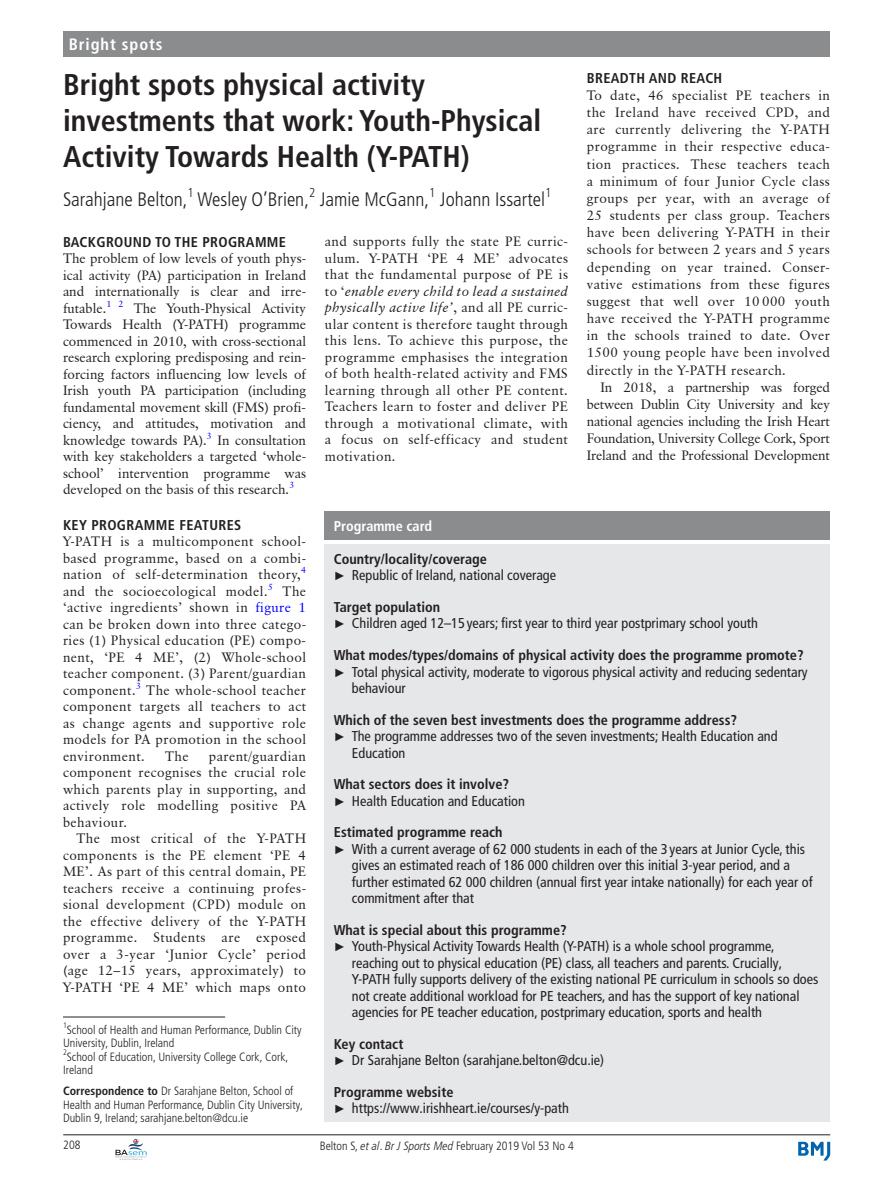
<style>
.page{position:relative;width:893px;height:1191px;background:#fff}
.page>*{position:absolute;margin:0;border:0;box-sizing:border-box;transform-origin:0 0}
.t1{font:700 condensed 30px/36px "Frutiger LT Pro";color:#231f20}
.t2{font:300 condensed 19.5px "Frutiger LT Pro";color:#231f20}
.t3{font:700 condensed 16.5px "Frutiger LT Pro";letter-spacing:.055em;color:#fff}
.t4{font:condensed 14.25px/16.5px "Frutiger LT Pro";color:#231f20}
.t5{font:700 condensed 14.25px "Frutiger LT Pro";color:#231f20}
.t6{font:700 condensed 14.25px "Frutiger LT Pro";letter-spacing:.025em;color:#231f20}
.t7{font:700 condensed 14.25px "Frutiger LT Pro";color:#fff}
.t8{font:13.5px/16.5px "Classical Garamond BT";letter-spacing:.03em;color:#231f20;text-align:justify}
.t9{font:300 condensed 12px/13.5px "Frutiger LT Pro";color:#231f20}
.s1{color:#00f}
.s2{font-style:italic}
.s3{font-weight:700}
.s4{font-family:"Arial";font-stretch:normal;font-size:12px}
</style>
<div class="page">
<hr style="left:63px;top:1134px;width:767px;height:1px;background:#231f20">
<svg style="left:115px;top:1138px;width:32px;height:22px"></svg>
<svg style="left:798px;top:1141px;width:32px;height:19px"></svg>
<hr style="left:63px;top:1016px;width:162px;height:1px;background:#231f20">
<div style="left:63px;top:31px;width:767px;height:25px;background:#8a8c8e"></div>
<div style="left:325px;top:511px;width:505px;height:29px;background:#8a8c8e"></div>
<div style="left:325px;top:544px;width:505px;height:578px;background:#e6e7e8"></div>
<p class="t3" style="left:69px;top:34px;width:95px">Bright spots</p>
<h1 class="t1" style="left:63px;top:66px;width:480px">Bright spots physical activity investments that work: Youth-Physical<br>Activity Towards Health (Y-PATH)</h1>
<h2 class="t2" style="left:63px;top:188px;width:490px">Sarahjane Belton,<sup>1</sup> Wesley O’Brien,<sup>2</sup> Jamie McGann,<sup>1</sup> Johann Issartel<sup>1</sup></h2>
<p class="t6" style="left:63px;top:233px;width:225px">Background to th e programme</p>
<p class="t8" style="left:63px;top:250px;width:245px">The problem of low levels of youth phys&shy;ical activity (PA) participation in Ireland and internationally is clear and irre&shy;futable.<sup>1</sup> <sup>2</sup> The Youth-Physical Activity Towards Health (Y-PATH) programme commenced in 2010, with cross-sectional research exploring predisposing and rein&shy;forcing factors influencing low levels of Irish youth PA participation (including fundamental movement skill (FMS) profi&shy;ciency, and attitudes, motivation and knowledge towards PA).<sup>3</sup> In consultation with key stakeholders a targeted ‘whole&shy;school’ intervention programme was developed on the basis of this research.<sup>3</sup></p>
<p class="t6" style="left:63px;top:516px;width:180px">Key programme features</p>
<p class="t8" style="left:63px;top:533px;width:245px">Y-PATH is a multicomponent school&shy;based programme, based on a combi&shy;nation of self-determination theory,<sup>4 </sup>and the socioecological model.<sup>5</sup> The ‘active ingredients’ shown in <span class="s1">figure 1 </span>can be broken down into three catego&shy;ries (1) Physical education (PE) compo&shy;nent, ‘PE 4 ME’, (2) Whole-school teacher component. (3) Parent/guardian component.<sup>3</sup> The whole-school teacher component targets all teachers to act as change agents and supportive role models for PA promotion in the school environment.</p>
<p class="t6" style="left:587px;top:69px;width:135px">Breadth and reach</p>
<p class="t8" style="left:587px;top:86px;width:245px;line-height:17.1px">To date, 46 specialist PE teachers in the Ireland have received CPD, and are currently delivering the Y-PATH programme in their respective educa&shy;tion practices. These teachers teach a minimum of four Junior Cycle class groups per year, with an average of 25 students per class group. Teachers have been delivering Y-PATH in their schools for between 2 years and 5 years depending on year trained. Conser&shy;vative estimations from these figures suggest that well over 10 000 youth have received the Y-PATH programme in the schools trained to date. Over 1500 young people have been involved directly in the Y-PATH research.</p>
<p class="t8" style="left:587px;top:378px;width:245px;line-height:17.1px;text-indent:14px">In 2018, a partnership was forged between Dublin City University and key national agencies including the Irish Heart Foundation, University College Cork, Sport Ireland and the Professional Development</p>
<p class="t8" style="left:325px;top:233px;width:245px">and supports fully the state PE curric&shy;ulum. Y-PATH ‘PE 4 ME’ advocates that the fundamental purpose of PE is to ‘<span class="s2">enable every child to lead a sustained physically active life’</span>, and all PE curric&shy;ular content is therefore taught through this lens. To achieve this purpose, the programme emphasises the integration of both health-related activity and FMS learning through all other PE content.<br>Teachers learn to foster and deliver PE through a motivational climate, with a focus on self-efficacy and student motivation.</p>
<p class="t7" style="left:334px;top:518px;width:100px">Programme card</p>
<p class="t4" style="left:334px;top:551px;width:224px"><span class="s3">Country/locality/coverage<br></span><span class="s4">►</span> Republic of Ireland, national coverage</p>
<p class="t4" style="left:334px;top:599px;width:426px"><span class="s3">Target population<br></span><span class="s4">►</span> Children aged 12–15 years; first year to third year postprimary school youth</p>
<p class="t5" style="left:334px;top:646px;width:471px">What modes/types/domains of physical activity does the programme promote?</p>
<p class="t4" style="left:334px;top:663px;width:475px"><span class="s4">►</span> Total physical activity, moderate to vigorous physical activity and reducing sedentary</p>
<p class="t4" style="left:352px;top:680px;width:55px">behaviour</p>
<p class="t5" style="left:334px;top:711px;width:405px">Which of the seven best investments does the programme address?</p>
<p class="t4" style="left:334px;top:728px;width:445px"><span class="s4">►</span> The programme addresses two of the seven investments; Health Education and</p>
<p class="t4" style="left:352px;top:744px;width:55px">Education</p>
<p class="t4" style="left:334px;top:776px;width:193px"><span class="s3">What sectors does it involve?<br></span><span class="s4">►</span> Health Education and Education</p>
<p class="t5" style="left:334px;top:823px;width:170px">Estimated programme reach</p>
<p class="t4" style="left:334px;top:840px;width:473px"><span class="s4">►</span> With a current average of 62 000 students in each of the 3 years at Junior Cycle, this</p>
<p class="t4" style="left:352px;top:857px;width:440px">gives an estimated reach of 186 000 children over this initial 3-year period, and a</p>
<p class="t4" style="left:352px;top:873px;width:462px">further estimated 62 000 children (annual first year intake nationally) for each year of</p>
<p class="t4" style="left:352px;top:890px;width:124px">commitment after that</p>
<p class="t5" style="left:334px;top:921px;width:234px">What is special about this programme?</p>
<p class="t4" style="left:334px;top:938px;width:442px"><span class="s4">►</span> Youth-Physical Activity Towards Health (Y-PATH) is a whole school programme,</p>
<p class="t4" style="left:352px;top:954px;width:432px">reaching out to physical education (PE) class, all teachers and parents. Crucially,</p>
<p class="t4" style="left:352px;top:971px;width:468px">Y-PATH fully supports delivery of the existing national PE curriculum in schools so does</p>
<p class="t4" style="left:352px;top:987px;width:449px">not create additional workload for PE teachers, and has the support of key national</p>
<p class="t4" style="left:352px;top:1004px;width:412px">agencies for PE teacher education, postprimary education, sports and health</p>
<p class="t4" style="left:334px;top:1035px;width:272px"><span class="s3">Key contact<br></span><span class="s4">►</span> Dr Sarahjane Belton (sarahjane.belton@dcu.ie)</p>
<p class="t4" style="left:334px;top:1083px;width:237px"><span class="s3">Programme website<br></span><span class="s4">►</span> https://www.irishheart.ie/courses/y-path</p>
<p class="t8" style="left:63px;top:747px;width:245px;text-indent:146px">parent/guardian component recognises the crucial role which parents play in supporting, and actively role modelling positive PA behaviour.</p>
<p class="t8" style="left:63px;top:830px;width:245px;text-indent:14px">The most critical of the Y-PATH components is the PE element ‘PE 4<br>ME’. As part of this central domain, PE teachers receive a continuing profes&shy;sional development (CPD) module on the effective delivery of the Y-PATH programme. Students are exposed over a 3-year ‘Junior Cycle’ period (age 12–15 years, approximately) to Y-PATH ‘PE 4 ME’ which maps onto</p>
<p class="t8" style="left:165px;top:747px;width:25px">The</p>
<p class="t9" style="left:63px;top:1023px;width:240px"><sup>1</sup>School of Health and Human Performance, Dublin City University, Dublin, Ireland<br><sup>2</sup>School of Education, University College Cork, Cork, Ireland</p>
<p class="t9" style="left:63px;top:1084px;width:241px"><span class="s3">Correspondence to</span> Dr Sarahjane Belton, School of<br>Health and Human Performance, Dublin City University,<br>Dublin 9, Ireland; sarahjane.belton@dcu.ie</p>
<p class="t9" style="left:63px;top:1138px;width:19px">208</p>
<p class="t9" style="left:320px;top:1139px;width:256px">Belton S, <span class="s2">et al</span>. <span class="s2">Br J Sports Med</span> February 2019 Vol 53 No 4</p>
</div>
